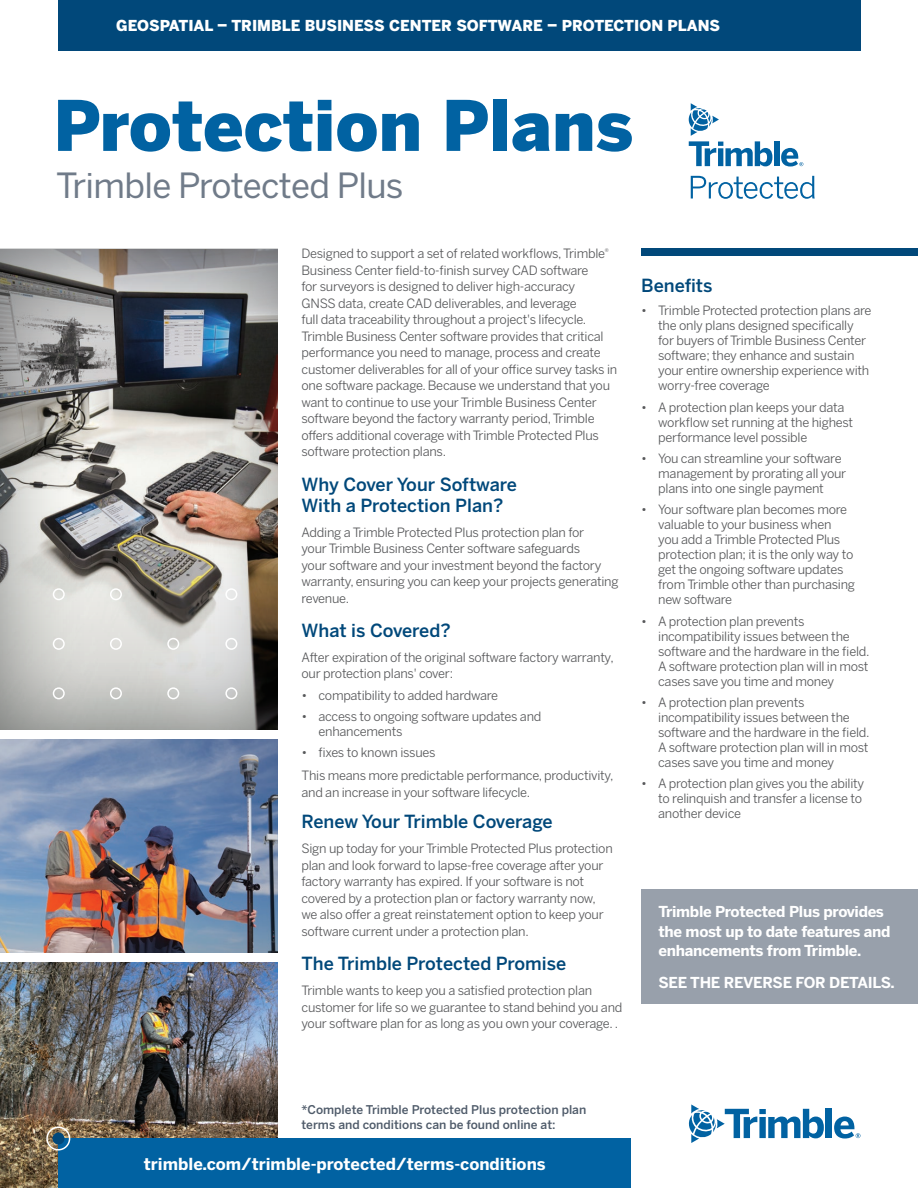
<style>
.page{position:relative;width:918px;height:1188px;background:#fff}
.page>*{position:absolute;margin:0;border:0;box-sizing:border-box;transform-origin:0 0}
.t1{font:900 69px "Benton Sans";color:#0162a2}
.t2{font:34.5px "Benton Sans";letter-spacing:-.02em;color:#707b89}
.t3{font:500 18px/21px "Benton Sans";color:#01487a}
.t4{font:700 16.5px "Benton Sans";color:#fff}
.t5{font:700 15px/19.5px "Benton Sans";letter-spacing:-.02em;color:#fff}
.t6{font:900 15px "Benton Sans";color:#fff}
.t7{font:12.75px/15px "Benton Sans";letter-spacing:-.02em;color:#57585a}
.t8{font:500 12px/15px "Benton Sans";color:#4f5b6a}
</style>
<div class="page">
<img style="left:0;top:739px;width:278px;height:214px">
<img style="left:0;top:962px;width:278px;height:226px">
<div style="left:0;top:248px;width:279px;height:485px;background:#76797a;opacity:.75"></div>
<svg style="left:0;top:452px;width:277px;height:278px;background:#aba7a2"></svg>
<div style="left:0;top:730px;width:278px;height:8px;background:#fff"></div>
<div style="left:641px;top:249px;width:277px;height:7px;background:#01487a"></div>
<div style="left:641px;top:890px;width:277px;height:114px;background:#98a0ab"></div>
<svg style="left:691px;top:176px;width:124px;height:23px"></svg>
<div style="left:774px;top:141px;width:5px;height:25px;background:#0162a2"></div>
<svg style="left:781px;top:148px;width:22px;height:19px"></svg>
<svg style="left:689px;top:103px;width:83px;height:63px"></svg>
<div style="left:58px;top:1139px;width:573px;height:49px;background:#0162a2"></div>
<div style="left:52px;top:1133px;width:12px;height:12px;background:#01487a;border-radius:50%"></div>
<div style="left:46px;top:1127px;width:24px;height:24px;border:2px solid #fff;border-radius:50%"></div>
<div style="left:826px;top:1109px;width:6px;height:29px;background:#0162a2"></div>
<svg style="left:834px;top:1117px;width:26px;height:22px"></svg>
<svg style="left:689px;top:1104px;width:135px;height:39px"></svg>
<div style="left:58px;top:0;width:803px;height:51px;background:#01487a"></div>
<svg style="left:0;top:248px;width:278px;height:139px;background:#73777d"></svg>
<div style="left:53px;top:588px;width:12px;height:12px;border:2px solid #fff;border-radius:50%"></div>
<div style="left:110px;top:588px;width:12px;height:12px;border:2px solid #fff;border-radius:50%"></div>
<div style="left:225px;top:588px;width:12px;height:12px;border:2px solid #fff;border-radius:50%"></div>
<div style="left:53px;top:638px;width:12px;height:12px;border:2px solid #fff;border-radius:50%"></div>
<div style="left:110px;top:638px;width:12px;height:12px;border:2px solid #fff;border-radius:50%"></div>
<div style="left:167px;top:638px;width:12px;height:12px;border:2px solid #fff;border-radius:50%"></div>
<div style="left:225px;top:638px;width:12px;height:12px;border:2px solid #fff;border-radius:50%"></div>
<div style="left:53px;top:687px;width:12px;height:12px;border:2px solid #fff;border-radius:50%"></div>
<div style="left:110px;top:687px;width:12px;height:12px;border:2px solid #fff;border-radius:50%"></div>
<div style="left:167px;top:687px;width:12px;height:12px;border:2px solid #fff;border-radius:50%"></div>
<div style="left:225px;top:687px;width:12px;height:12px;border:2px solid #fff;border-radius:50%"></div>
<p class="t6" style="left:116px;top:15px;width:605px">GEOSPATIAL – TRIMBLE BUSINESS CENTER SOFTWARE – PROTECTION PLANS</p>
<h1 class="t1" style="left:53px;top:74px;width:581px">Protection Plans</h1>
<h2 class="t2" style="left:56px;top:161px;width:349px">Trimble Protected Plus</h2>
<p class="t7" style="left:301px;top:245px;width:317px;line-height:16.5px">Designed to support a set of related workflows, Trimble<sup>® </sup>Business Center field-to-finish survey CAD software<br>for surveyors is designed to deliver high-accuracy<br>GNSS data, create CAD deliverables, and leverage<br>full data traceability throughout a project's lifecycle.<br>Trimble Business Center software provides that critical performance you need to manage, process and create customer deliverables for all of your office survey tasks in one software package. Because we understand that you want to continue to use your Trimble Business Center software beyond the factory warranty period, Trimble offers additional coverage with Trimble Protected Plus software protection plans.</p>
<h3 class="t3" style="left:302px;top:473px;width:217px">Why Cover Your Software<br>With a Protection Plan?</h3>
<p class="t7" style="left:302px;top:523px;width:319px;line-height:16.5px">Adding a Trimble Protected Plus protection plan for<br>your Trimble Business Center software safeguards<br>your software and your investment beyond the factory warranty, ensuring you can keep your projects generating revenue.</p>
<h3 class="t3" style="left:302px;top:619px;width:151px">What is Covered?</h3>
<p class="t7" style="left:302px;top:648px;width:314px;line-height:16.5px">After expiration of the original software factory warranty, our protection plans' cover:</p>
<p class="t7" style="left:302px;top:687px;width:198px">• compatibility to added hardware</p>
<p class="t7" style="left:319px;top:708px;width:224px;text-indent:-17px">• access to ongoing software updates and enhancements</p>
<p class="t7" style="left:302px;top:741px;width:314px;line-height:23px">• fixes to known issues<br>This means more predictable performance, productivity,</p>
<p class="t7" style="left:302px;top:784px;width:230px">and an increase in your software lifecycle.</p>
<h3 class="t3" style="left:302px;top:811px;width:253px">Renew Your Trimble Coverage</h3>
<p class="t7" style="left:302px;top:840px;width:313px;line-height:16.5px">Sign up today for your Trimble Protected Plus protection plan and look forward to lapse‑free coverage after your factory warranty has expired. If your software is not covered by a protection plan or factory warranty now, we also offer a great reinstatement option to keep your software current under a protection plan.</p>
<h3 class="t3" style="left:302px;top:952px;width:266px">The Trimble Protected Promise</h3>
<p class="t7" style="left:302px;top:982px;width:322px;line-height:16.5px">Trimble wants to keep you a satisfied protection plan customer for life so we guarantee to stand behind you and your software plan for as long as you own your coverage. .</p>
<h3 class="t3" style="left:641px;top:274px;width:73px">Benefits</h3>
<p class="t7" style="left:658px;top:302px;width:215px;text-indent:-17px">• Trimble Protected protection plans are the only plans designed specifically for buyers of Trimble Business Center software; they enhance and sustain your entire ownership experience with worry‑free coverage</p>
<p class="t7" style="left:658px;top:399px;width:196px;text-indent:-17px">• A protection plan keeps your data workflow set running at the highest performance level possible</p>
<p class="t7" style="left:658px;top:450px;width:190px;text-indent:-17px">• You can streamline your software management by prorating all your plans into one single payment</p>
<p class="t7" style="left:658px;top:501px;width:198px;text-indent:-17px">• Your software plan becomes more valuable to your business when you add a Trimble Protected Plus protection plan; it is the only way to get the ongoing software updates from Trimble other than purchasing new software</p>
<p class="t7" style="left:658px;top:613px;width:213px;text-indent:-17px">• A protection plan prevents incompatibility issues between the software and the hardware in the field.<br>A software protection plan will in most cases save you time and money</p>
<p class="t7" style="left:658px;top:694px;width:213px;text-indent:-17px">• A protection plan prevents incompatibility issues between the software and the hardware in the field.<br>A software protection plan will in most cases save you time and money</p>
<p class="t7" style="left:658px;top:775px;width:207px;text-indent:-17px">• A protection plan gives you the ability to relinquish and transfer a license to another device</p>
<p class="t5" style="left:658px;top:901px;width:234px">Trimble Protected Plus provides the most up to date features and enhancements from Trimble.</p>
<p class="t5" style="left:658px;top:972px;width:238px">SEE THE REVERSE FOR DETAILS.</p>
<p class="t8" style="left:302px;top:1101px;width:286px">*Complete Trimble Protected Plus protection plan terms and conditions can be found online at:</p>
<p class="t4" style="left:144px;top:1152px;width:403px">trimble.com/trimble-protected/terms-conditions</p>
</div>
